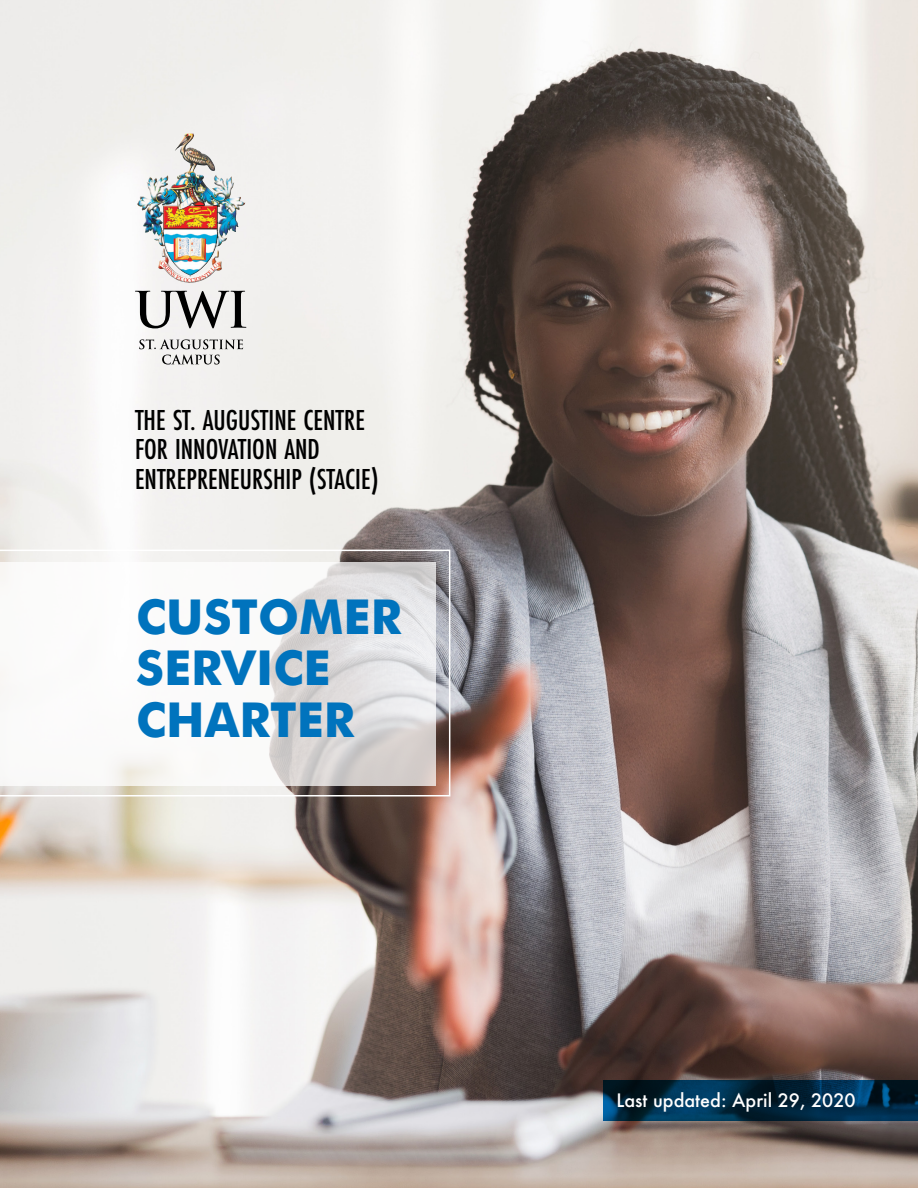
<style>
.page{position:relative;width:918px;height:1188px;background:#fff}
.page>*{position:absolute;margin:0;border:0;box-sizing:border-box;transform-origin:0 0}
.t1{font:700 48px/51.6px "Futura";color:#0073bd}
.t2{font:500 30px/29.4px "Futura PT Cond";color:#000}
.t3{font:500 18px "Futura";color:#fff}
</style>
<div class="page">
<img style="left:0;top:0;width:918px;height:1188px">
<svg style="left:603px;top:1080px;width:315px;height:40px;background:#002a44"></svg>
<svg style="left:139px;top:339px;width:104px;height:26px"></svg>
<svg style="left:135px;top:291px;width:111px;height:37px"></svg>
<img style="left:175px;top:134px;width:15px;height:44px">
<svg style="left:0;top:550px;width:450px;height:246px"></svg>
<p class="t2" style="left:135px;top:405px;width:245px">THE ST. AUGUSTINE CENTRE<br>FOR INNOVATION AND<br>ENTREPRENEURSHIP (STACIE)</p>
<h1 class="t1" style="left:136px;top:588px;width:267px">CUSTOMER<br>SERVICE<br>CHARTER</h1>
<p class="t3" style="left:616px;top:1088px;width:241px">Last updated: April 29, 2020</p>
</div>
